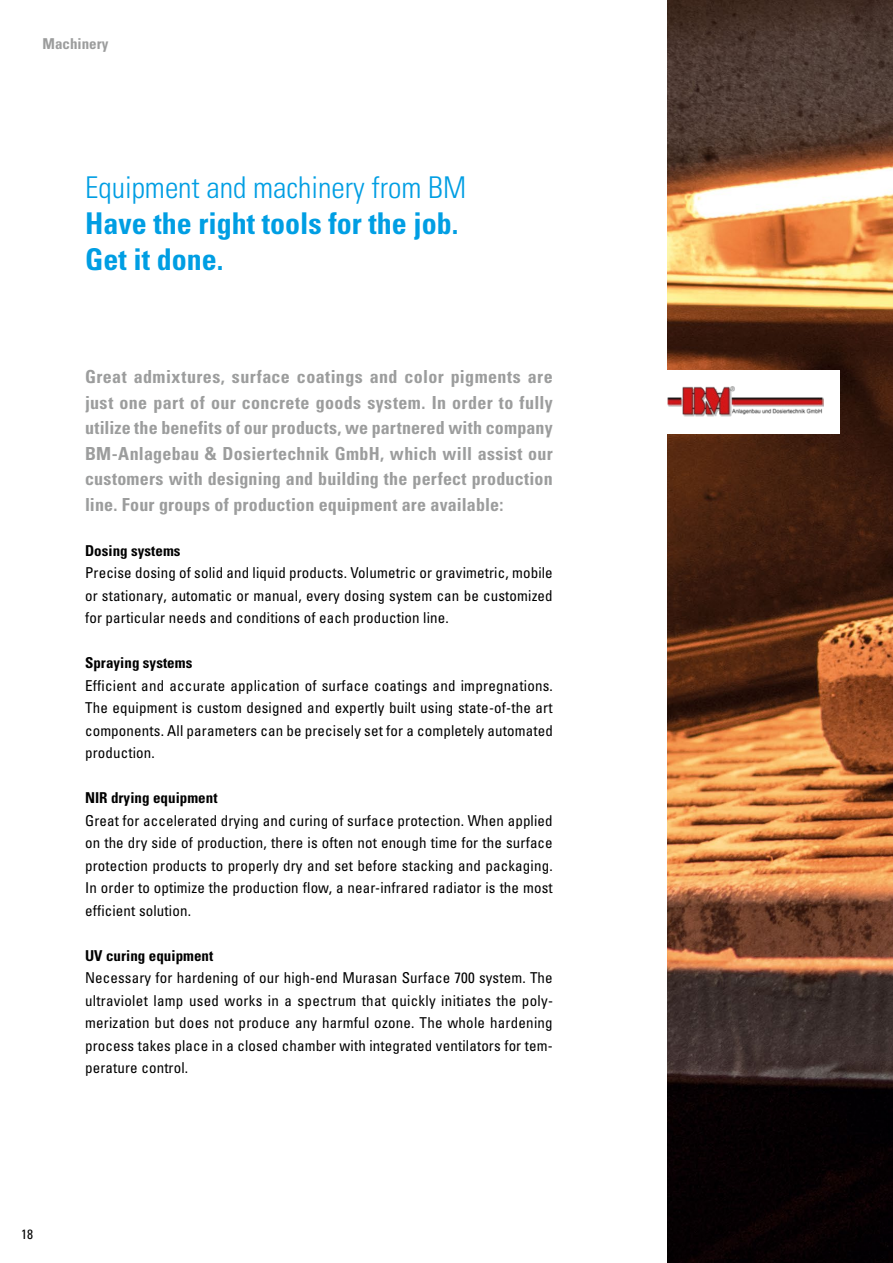
<style>
.page{position:relative;width:893px;height:1263px;background:#fff}
.page>*{position:absolute;margin:0;border:0;box-sizing:border-box;transform-origin:0 0}
.t1{font:700 condensed 30px/36px "Univers LT Pro";color:#009ee3}
.t2{font:30px "Univers LTCYR 47 Light Cond";color:#009ee3}
.t3{font:700 condensed 18px/25.5px "Univers LT Pro";letter-spacing:.01em;color:#9c9d9d;text-align:justify}
.t4{font:condensed 15px/22.5px "Univers LT Pro";letter-spacing:.01em;color:#000;text-align:justify}
.t5{font:700 condensed 15px "Univers LT Pro";letter-spacing:.005em;color:#000}
.t6{font:700 condensed 15px "Univers LT Pro";color:#9c9d9d}
.t7{font:condensed 13.5px "Univers LT Pro";color:#000}
</style>
<div class="page">
<img style="left:668px;top:0;width:225px;height:1263px">
<div style="left:651px;top:370px;width:189px;height:64px;background:#fff"></div>
<img style="left:668px;top:387px;width:155px;height:30px">
<p class="t6" style="left:43px;top:35px;width:67px">Machinery</p>
<h1 class="t2" style="left:85px;top:167px;width:383px">Equipment and machinery from BM</h1>
<h1 class="t1" style="left:85px;top:206px;width:375px">Have the right tools for the job.<br>Get it done.</h1>
<p class="t3" style="left:85px;top:364px;width:469px">Great admixtures, surface coatings and color pigments are just one part of our concrete goods system. In order to fully utilize the benefits of our products, we partnered with company BM-Anlagebau &amp; Dosiertechnik GmbH, which will assist our customers with designing and building the perfect production line. Four groups of production equipment are available:</p>
<p class="t5" style="left:85px;top:541px;width:97px">Dosing systems</p>
<p class="t4" style="left:85px;top:561px;width:469px">Precise dosing of solid and liquid products. Volumetric or gravimetric, mobile or stationary, automatic or manual, every dosing system can be customized for particular needs and conditions of each production line.</p>
<p class="t5" style="left:85px;top:653px;width:109px">Spraying systems</p>
<p class="t4" style="left:85px;top:674px;width:469px;text-align:left">Efficient and accurate application of surface coatings and impregnations.<br>The equipment is custom designed and expertly built using state-of-the art components. All parameters can be precisely set for a completely automated production.</p>
<p class="t5" style="left:85px;top:788px;width:134px">NIR drying equipment</p>
<p class="t4" style="left:85px;top:809px;width:469px;text-align:left">Great for accelerated drying and curing of surface protection. When applied on the dry side of production, there is often not enough time for the surface protection products to properly dry and set before stacking and packaging.<br>In order to optimize the production flow, a near-infrared radiator is the most efficient solution.</p>
<p class="t5" style="left:85px;top:946px;width:130px">UV curing equipment</p>
<p class="t4" style="left:85px;top:966px;width:469px">Necessary for hardening of our high-end Murasan Surface 700 system. The ultraviolet lamp used works in a spectrum that quickly initiates the poly&shy;merization but does not produce any harmful ozone. The whole hardening process takes place in a closed chamber with integrated ventilators for tem&shy;perature control.</p>
<p class="t7" style="left:21px;top:1226px;width:14px">18</p>
</div>
